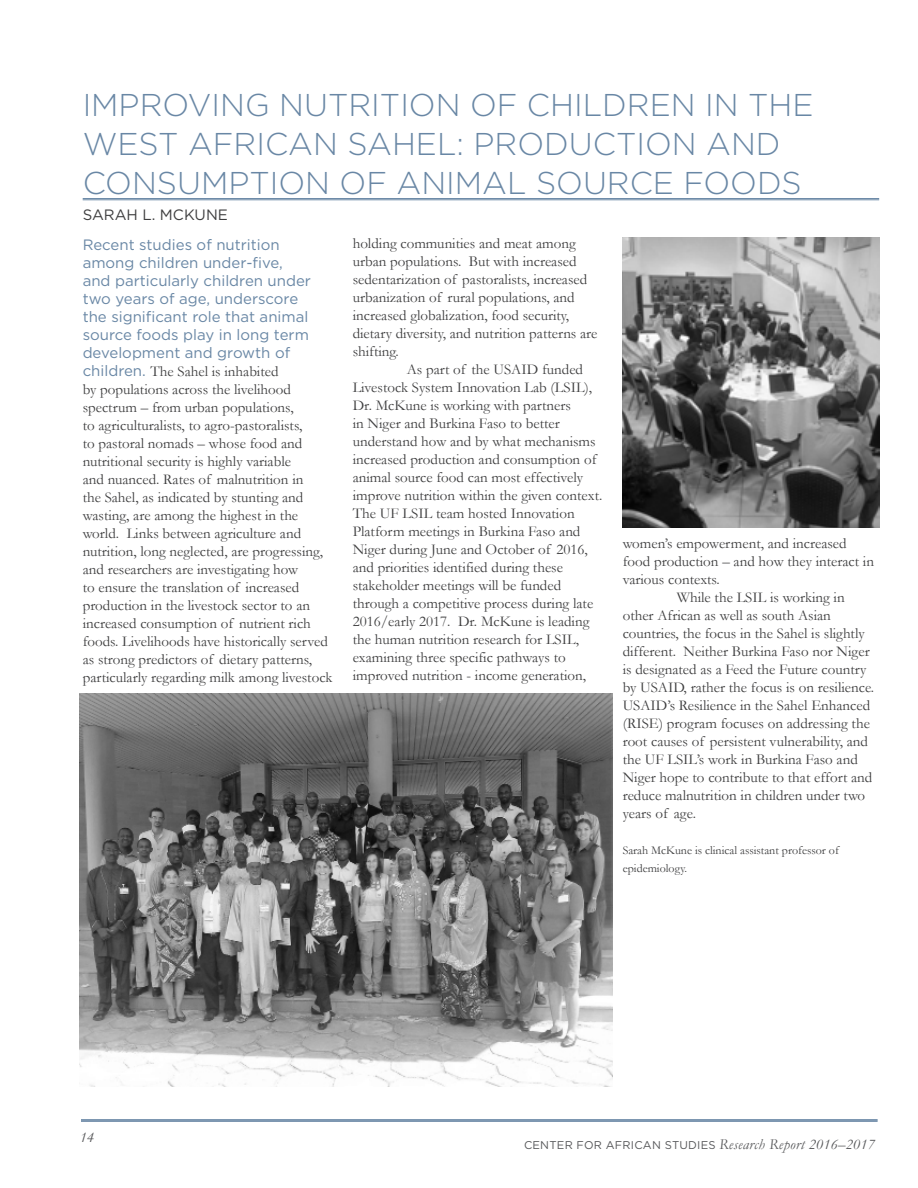
<style>
.page{position:relative;width:918px;height:1188px;background:#fff}
.page>*{position:absolute;margin:0;border:0;box-sizing:border-box;transform-origin:0 0}
.article_title{font:300 31.5px/39px "Gotham";color:#6987a5}
.article_body{font:15px/18px "Garamond";color:#3e3e3f}
.author{font:15px "Gotham";color:#3e3e3f}
.t1{font:italic 15px "Garamond";color:#57585a}
.article_body-2{font:12px/18px "Garamond";color:#3e3e3f}
.t2{font:11.25px "Gotham";letter-spacing:.02em;color:#57585a}
.s1{font-family:"Gotham";color:#6987a5}
.s2{font-family:"Garamond";font-style:italic;font-size:15px}
</style>
<div class="page">
<hr style="left:81px;top:1120px;width:797px;height:1px;background:#6987a5">
<hr style="left:81px;top:1121px;width:797px;height:1px;background:#6987a5">
<hr style="left:83px;top:198px;width:796px;height:1px;background:#6987a5">
<hr style="left:83px;top:200px;width:796px;height:1px;background:#6987a5">
<img style="left:79px;top:694px;width:534px;height:393px">
<img style="left:623px;top:238px;width:256px;height:289px">
<p class="article_title" style="left:83px;top:85px;width:732px">IMPROVING NUTRITION OF CHILDREN IN THE<br>WEST AFRICAN SAHEL: PRODUCTION AND<br>CONSUMPTION OF ANIMAL SOURCE FOODS</p>
<p class="author" style="left:83px;top:206px;width:147px">SARAH L. MCKUNE</p>
<p class="article_body" style="left:83px;top:236px;width:251px"><span class="s1">Recent studies of nutrition among children under-five,<br>and particularly children under two years of age, underscore<br>the significant role that animal source foods play in long term development and growth of children.</span> The Sahel is inhabited<br>by populations across the livelihood spectrum – from urban populations,<br>to agriculturalists, to agro-pastoralists,<br>to pastoral nomads – whose food and nutritional security is highly variable<br>and nuanced. Rates of malnutrition in<br>the Sahel, as indicated by stunting and wasting, are among the highest in the world. Links between agriculture and nutrition, long neglected, are progressing, and researchers are investigating how<br>to ensure the translation of increased production in the livestock sector to an increased consumption of nutrient rich foods. Livelihoods have historically served as strong predictors of dietary patterns, particularly regarding milk among livestock</p>
<p class="article_body" style="left:353px;top:234px;width:246px">holding communities and meat among urban populations. But with increased sedentarization of pastoralists, increased urbanization of rural populations, and increased globalization, food security, dietary diversity, and nutrition patterns are shifting.</p>
<p class="article_body" style="left:353px;top:360px;width:251px;text-indent:54px">As part of the USAID funded Livestock System Innovation Lab (LSIL), Dr. McKune is working with partners<br>in Niger and Burkina Faso to better understand how and by what mechanisms increased production and consumption of animal source food can most effectively improve nutrition within the given context.<br>The UF LSIL team hosted Innovation Platform meetings in Burkina Faso and Niger during June and October of 2016, and priorities identified during these stakeholder meetings will be funded through a competitive process during late 2016/early 2017. Dr. McKune is leading the human nutrition research for LSIL, examining three specific pathways to improved nutrition - income generation,</p>
<p class="article_body" style="left:623px;top:534px;width:253px">women’s empowerment, and increased food production – and how they interact in various contexts.</p>
<p class="article_body" style="left:623px;top:588px;width:253px;text-indent:54px">While the LSIL is working in other African as well as south Asian countries, the focus in the Sahel is slightly different. Neither Burkina Faso nor Niger is designated as a Feed the Future country by USAID, rather the focus is on resilience.<br>USAID’s Resilience in the Sahel Enhanced (RISE) program focuses on addressing the root causes of persistent vulnerability, and the UF LSIL’s work in Burkina Faso and Niger hope to contribute to that effort and reduce malnutrition in children under two years of age.</p>
<p class="article_body-2" style="left:623px;top:841px;width:218px">Sarah McKune is clinical assistant professor of epidemiology.</p>
<p class="t1" style="left:80px;top:1128px;width:16px">14</p>
<p class="t2" style="left:524px;top:1139px;width:352px">CENTER FOR AFRICAN STUDIES <span class="s2">Research Report 2016–2017</span></p>
</div>
